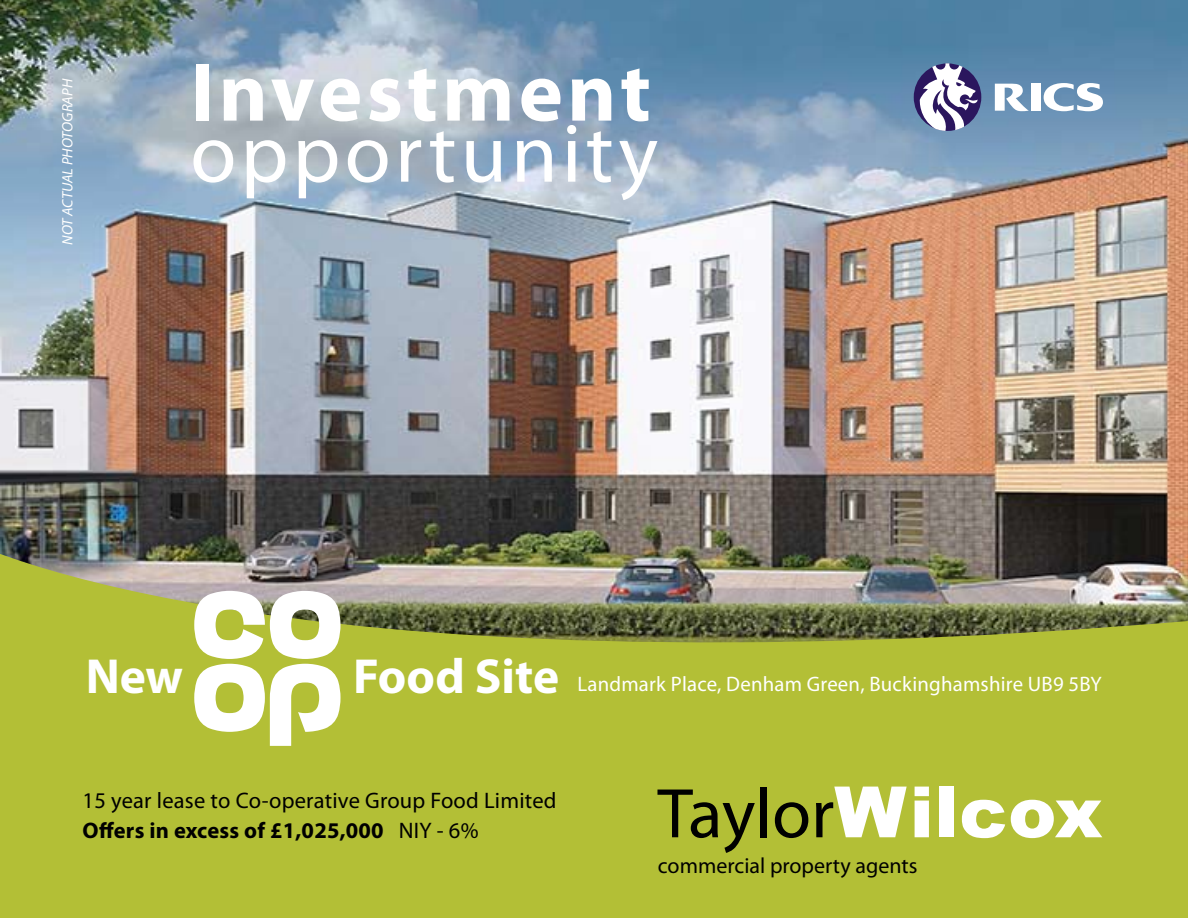
<style>
.page{position:relative;width:1188px;height:918px;background:#fff}
.page>*{position:absolute;margin:0;border:0;box-sizing:border-box;transform-origin:0 0}
.t1{font:84px/61.1px "Myriad Pro";letter-spacing:.05em;color:#fff}
.t2{font:70.8px "Myriad Pro";color:#000}
.t3{font:700 49.5px "Myriad Pro";color:#fff}
.t4{font:22.5px/30px "Myriad Pro";letter-spacing:.01em;color:#000}
.t5{font:22.05px "Myriad Pro";color:#000}
.t6{font:21px "Myriad Pro";letter-spacing:.01em;color:#fff}
.t7{font:italic 15px "Myriad Pro";letter-spacing:-.01em;color:#fff}
.s1{font-weight:700}
.s2{font-family:"Arial";font-weight:900;color:#fff}
</style>
<div class="page">
<img style="left:1px;top:0;width:1187px;height:533px">
<img style="left:0;top:533px;width:1188px;height:385px">
<div style="left:624px;top:729px;width:523px;height:167px;background:#b3bf36"></div>
<svg style="left:1044px;top:83px;width:59px;height:28px"></svg>
<div style="left:1031px;top:84px;width:10px;height:27px;background:#fff"></div>
<svg style="left:995px;top:84px;width:34px;height:27px"></svg>
<div style="left:914px;top:63px;width:67px;height:68px;background:#2b165e;border-radius:50%"></div>
<svg style="left:919px;top:63px;width:59px;height:68px"></svg>
<svg style="left:194px;top:591px;width:147px;height:155px"></svg>
<p class="t7" style="left:58px;top:245px;width:167px;rotate:-90deg">NOT ACTUAL PHOTOGRAPH</p>
<p class="t1" style="left:190px;top:61px;width:469px"><span class="s1">Investment </span>opportunity</p>
<p class="t3" style="left:86px;top:644px;width:99px">New</p>
<p class="t3" style="left:353px;top:644px;width:208px">Food Site</p>
<p class="t6" style="left:578px;top:671px;width:526px">Landmark Place, Denham Green, Buckinghamshire UB9 5BY</p>
<p class="t4" style="left:83px;top:785px;width:476px">15 year lease to Co-operative Group Food Limited<br><span class="s1">Offers in excess of £1,025,000</span> NIY - 6%</p>
<p class="t2" style="left:658px;top:770px;width:447px">Taylor<span class="s2">Wilcox</span></p>
<p class="t5" style="left:658px;top:852px;width:261px">commercial property agents</p>
</div>
